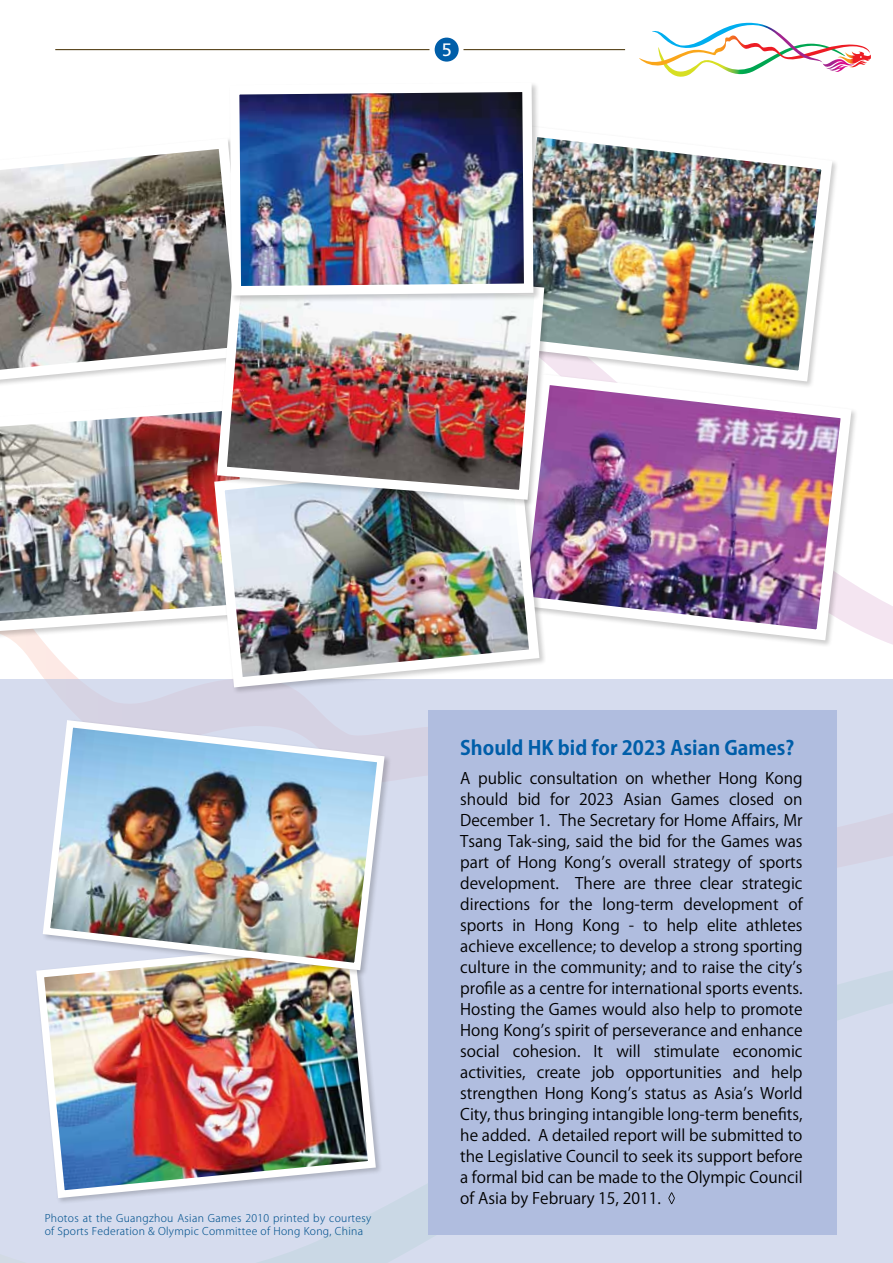
<style>
.page{position:relative;width:893px;height:1263px;background:#fff}
.page>*{position:absolute;margin:0;border:0;box-sizing:border-box;transform-origin:0 0}
.t1{font:700 19.5px "Koz Go Pro";color:#005ea9}
.t2{font:18px "Frutiger LT Std";color:#fff}
.t3{font:15.75px/21px "Koz Go Pro";color:#000;text-align:justify}
.t4{font:300 10.5px/12.6px "Koz Go Pro";letter-spacing:.03em;color:#00518d}
</style>
<div class="page">
<svg style="left:13px;top:587px;width:880px;height:92px"></svg>
<div style="left:0;top:679px;width:893px;height:584px;background:#d6dcee"></div>
<div style="left:428px;top:710px;width:408px;height:525px;background:#b0bddf"></div>
<div style="left:435px;top:38px;width:24px;height:24px;background:#005ea9;border-radius:50%"></div>
<hr style="left:463px;top:49px;width:162px;height:1px;background:#574319">
<hr style="left:55px;top:49px;width:374px;height:1px;background:#574319">
<svg style="left:639px;top:23px;width:232px;height:54px"></svg>
<img style="left:0;top:411px;width:212px;height:229px">
<img style="left:541px;top:137px;width:296px;height:232px">
<img style="left:546px;top:369px;width:311px;height:277px">
<svg style="left:668px;top:1192px;width:7px;height:12px"></svg>
<img style="left:0;top:149px;width:225px;height:236px">
<img style="left:36px;top:970px;width:344px;height:232px">
<img style="left:209px;top:447px;width:336px;height:246px">
<img style="left:212px;top:258px;width:337px;height:247px">
<div style="left:228px;top:81px;width:313px;height:222px;background:#000;opacity:.2"></div>
<img style="left:225px;top:81px;width:313px;height:219px">
<div style="left:41px;top:718px;width:350px;height:259px;background:#000;opacity:.2"></div>
<img style="left:39px;top:716px;width:349px;height:258px">
<p class="t2" style="left:442px;top:39px;width:12px">5</p>
<p class="t4" style="left:45px;top:1212px;width:328px">Photos at the Guangzhou Asian Games 2010 printed by courtesy of Sports Federation &amp; Olympic Committee of Hong Kong, China</p>
<p class="t1" style="left:460px;top:735px;width:336px">Should HK bid for 2023 Asian Games?</p>
<p class="t3" style="left:460px;top:768px;width:344px">A public consultation on whether Hong Kong should bid for 2023 Asian Games closed on December 1. The Secretary for Home Affairs, Mr Tsang Tak-sing, said the bid for the Games was part of Hong Kong’s overall strategy of sports development. There are three clear strategic directions for the long-term development of sports in Hong Kong - to help elite athletes achieve excellence; to develop a strong sporting culture in the community; and to raise the city’s profile as a centre for international sports events.<br>Hosting the Games would also help to promote Hong Kong’s spirit of perseverance and enhance social cohesion. It will stimulate economic activities, create job opportunities and help strengthen Hong Kong’s status as Asia’s World City, thus bringing intangible long-term benefits, he added. A detailed report will be submitted to the Legislative Council to seek its support before a formal bid can be made to the Olympic Council of Asia by February 15, 2011.</p>
</div>
